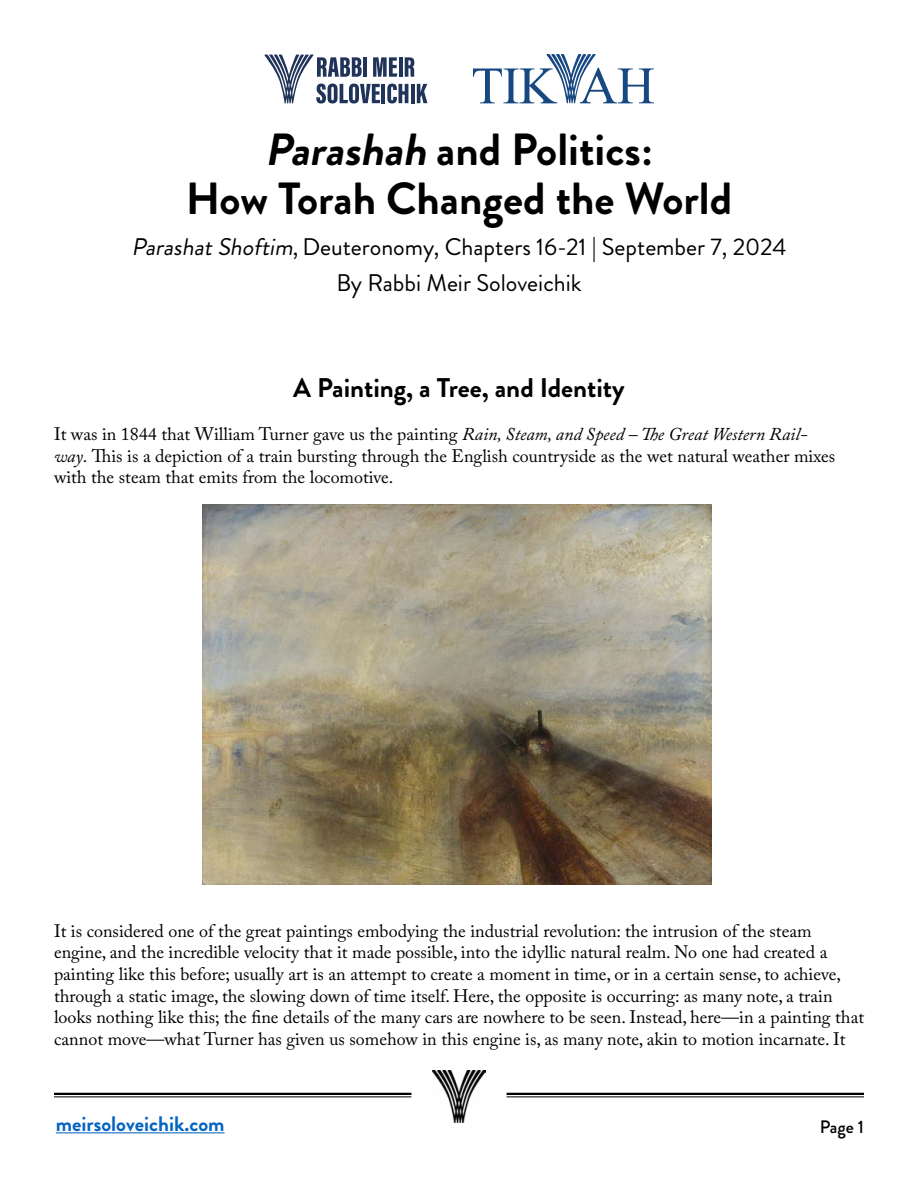
<style>
.page{position:relative;width:918px;height:1188px;background:#fff}
.page>*{position:absolute;margin:0;border:0;box-sizing:border-box;transform-origin:0 0}
.t1{font:700 45px/49.5px "Brandon Grotesque";color:#000;text-align:center}
.t2{font:700 27px "Brandon Grotesque";color:#000}
.t3{font:24px/36px "Brandon Grotesque";color:#000101;text-align:center}
.t4{font:700 21px "Brandon Grotesque";color:#0563c1}
.t5{font:18px/21.6px "Adobe Caslon Pro";color:#000}
.t6{font:500 18px "Brandon Grotesque";color:#000}
.s1{font-style:italic}
</style>
<div class="page">
<svg style="left:265px;top:54px;width:162px;height:50px"></svg>
<svg style="left:473px;top:54px;width:181px;height:49px"></svg>
<img style="left:433px;top:1070px;width:52px;height:53px">
<hr style="left:54px;top:1093px;width:357px;height:2px;background:#000101">
<hr style="left:54px;top:1096px;width:357px;height:1px;background:#000101">
<hr style="left:507px;top:1093px;width:357px;height:2px;background:#000101">
<hr style="left:507px;top:1096px;width:357px;height:1px;background:#000101">
<hr style="left:56px;top:1132px;width:169px;height:1px;background:#0563c1">
<img style="left:202px;top:504px;width:510px;height:381px">
<h1 class="t1" style="left:186px;top:125px;width:548px"><span class="s1">Parashah</span> and Politics:<br>How Torah Changed the World</h1>
<h3 class="t3" style="left:131px;top:229px;width:657px"><span class="s1">ParashatShoftim</span>, Deuteronomy, Chapters 16-21 | September 7, 2024<br>By Rabbi Meir Soloveichik</h3>
<h2 class="t2" style="left:293px;top:369px;width:333px">A Painting, a Tree, and Identity</h2>
<p class="t5" style="left:54px;top:423px;width:783px">It was in 1844 that William Turner gave us the painting <span class="s1">Rain, Steam, and Speed – The Great Western Rail&shy;way</span>. This is a depiction of a train bursting through the English countryside as the wet natural weather mixes with the steam that emits from the locomotive.</p>
<p class="t5" style="left:54px;top:920px;width:812px">It is considered one of the great paintings embodying the industrial revolution: the intrusion of the steam engine, and the incredible velocity that it made possible, into the idyllic natural realm. No one had created a painting like this before; usually art is an attempt to create a moment in time, or in a certain sense, to achieve, through a static image, the slowing down of time itself. Here, the opposite is occurring: as many note, a train looks nothing like this; the fine details of the many cars are nowhere to be seen. Instead, here—in a painting that cannot move—what Turner has given us somehow in this engine is, as many note, akin to motion incarnate. It</p>
<p class="t4" style="left:56px;top:1109px;width:170px">meirsoloveichik.com</p>
<p class="t6" style="left:820px;top:1114px;width:46px">Page 1</p>
</div>
